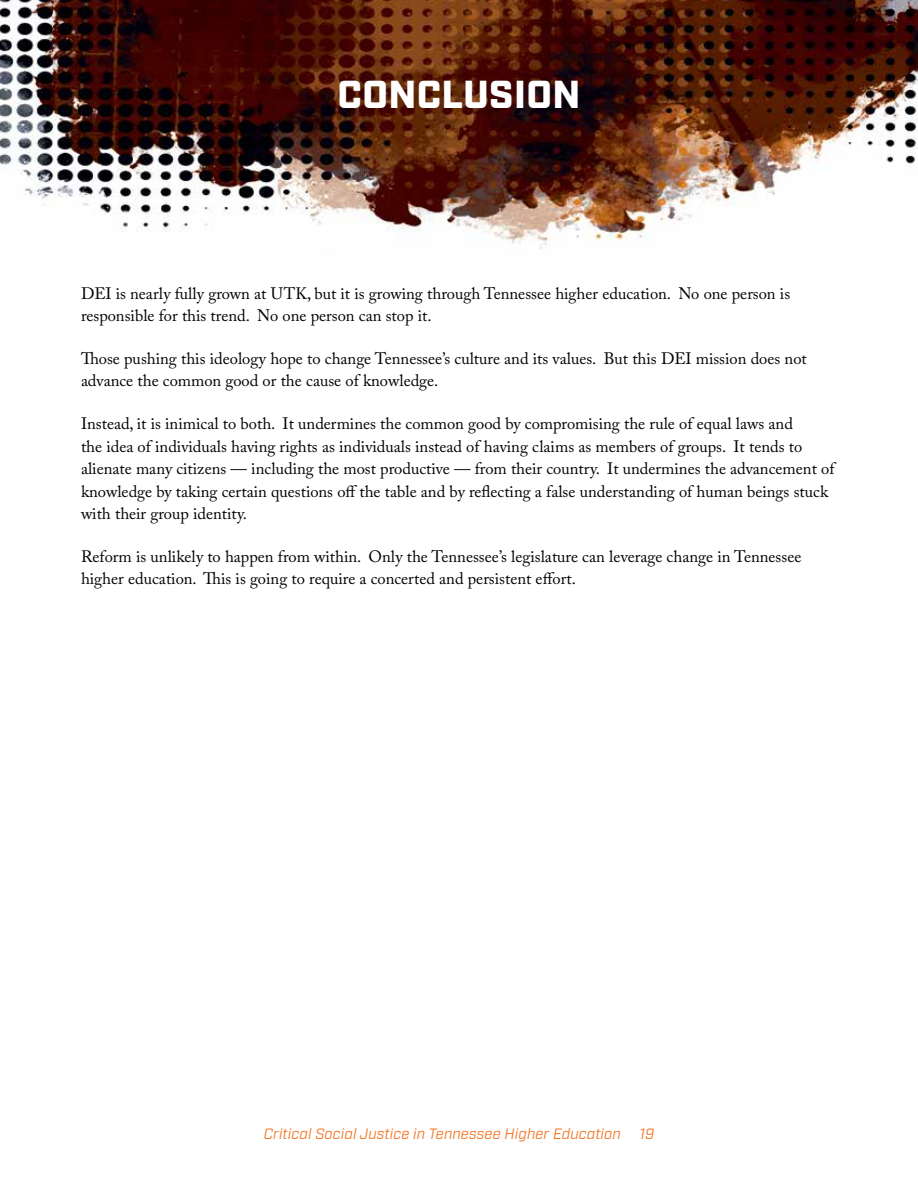
<style>
.page{position:relative;width:918px;height:1188px;background:#fff}
.page>*{position:absolute;margin:0;border:0;box-sizing:border-box;transform-origin:0 0}
.t1{font:900 39px "Industry";letter-spacing:.01em;color:#fff}
.t2{font:16.5px/22.5px "Adobe Caslon Pro";color:#000}
.t3{font:italic 15px "Industry";letter-spacing:.01em;color:#f37423}
</style>
<div class="page">
<img style="left:0;top:0;width:918px;height:249px">
<h1 class="t1" style="left:338px;top:71px;width:244px">CONCLUSION</h1>
<p class="t2" style="left:81px;top:282px;width:711px">DEI is nearly fully grown at UTK, but it is growing through Tennessee higher education. No one person is responsible for this trend. No one person can stop it.</p>
<p class="t2" style="left:81px;top:347px;width:727px">Those pushing this ideology hope to change Tennessee’s culture and its values. But this DEI mission does not advance the common good or the cause of knowledge.</p>
<p class="t2" style="left:81px;top:412px;width:755px">Instead, it is inimical to both. It undermines the common good by compromising the rule of equal laws and<br>the idea of individuals having rights as individuals instead of having claims as members of groups. It tends to alienate many citizens — including the most productive — from their country. It undermines the advancement of knowledge by taking certain questions off the table and by reflecting a false understanding of human beings stuck with their group identity.</p>
<p class="t2" style="left:81px;top:545px;width:722px">Reform is unlikely to happen from within. Only the Tennessee’s legislature can leverage change in Tennessee higher education. This is going to require a concerted and persistent effort.</p>
<p class="t3" style="left:264px;top:1125px;width:392px">Critical Social Justice in Tennessee Higher Education 19</p>
</div>
